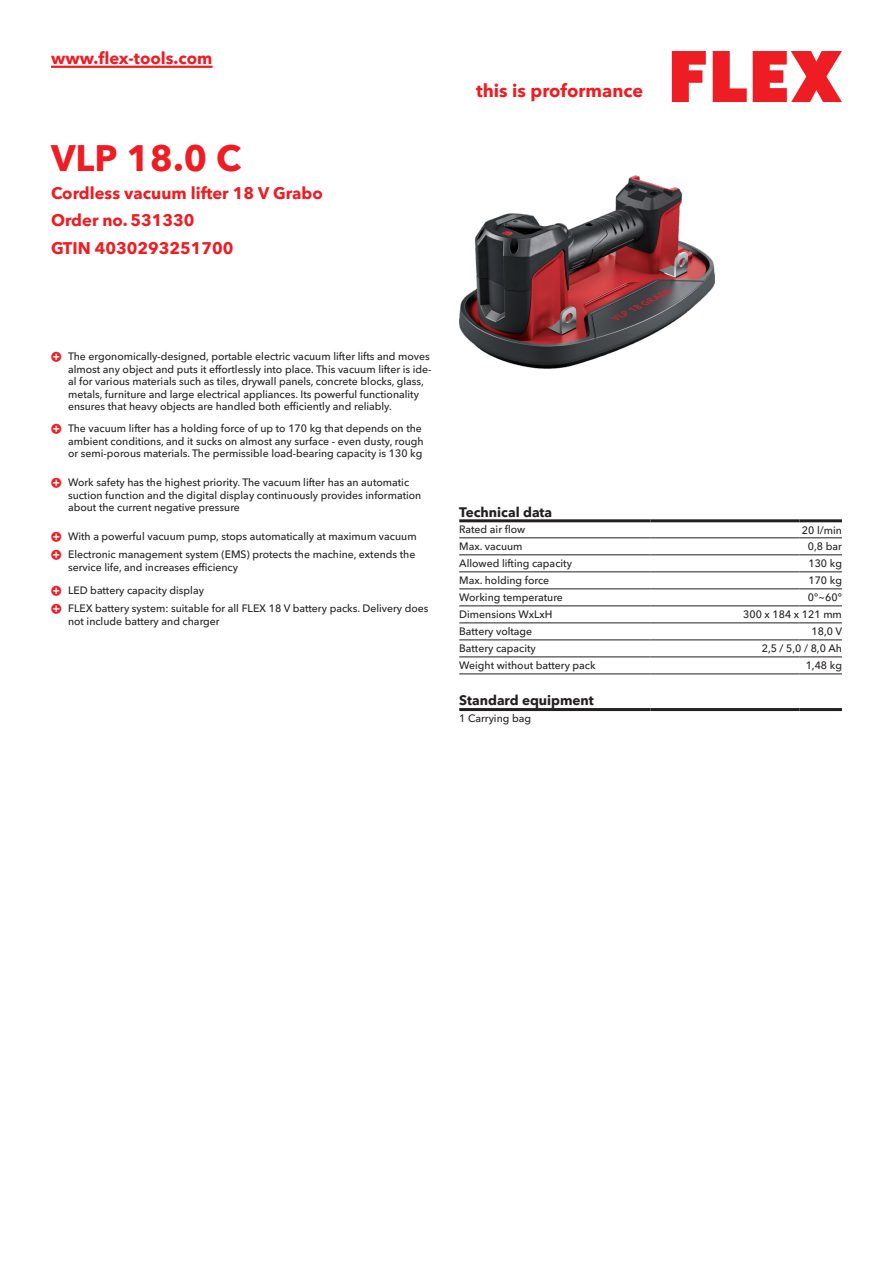
<style>
.page{position:relative;width:893px;height:1263px;background:#fff}
.page>*{position:absolute;margin:0;border:0;box-sizing:border-box;transform-origin:0 0}
.CB_AF_Product-name{font:700 36px "Avenir Next W1 G";color:#ee1d23}
.t1{font:700 18px "Avenir Next W1 G";color:#ee1d23}
.CB_AF_Product-short{font:700 16.5px "Avenir Next W1 G";color:#ee1d23}
.CB_AF_Order-number{font:700 16.5px "Avenir Next W1 G";color:#ee1d23}
.CB_AF_Table-headline{font:700 13.5px "Avenir Next W1 G";color:#231f20}
.CB_AF_Table-specific{font:500 10.5px/12.6px "Avenir Next W1 G";color:#231f20}
</style>
<div class="page">
<svg style="left:672px;top:51px;width:34px;height:51px"></svg>
<svg style="left:713px;top:51px;width:34px;height:51px"></svg>
<svg style="left:753px;top:51px;width:89px;height:51px"></svg>
<hr style="left:51px;top:66px;width:162px;height:2px;background:#ee1d23">
<img style="left:459px;top:175px;width:255px;height:194px">
<hr style="left:459px;top:538px;width:192px;height:1px;background:#231f20">
<hr style="left:651px;top:538px;width:148px;height:1px;background:#231f20">
<hr style="left:799px;top:538px;width:43px;height:1px;background:#231f20">
<hr style="left:459px;top:555px;width:192px;height:1px;background:#231f20">
<hr style="left:651px;top:555px;width:148px;height:1px;background:#231f20">
<hr style="left:799px;top:555px;width:43px;height:1px;background:#231f20">
<hr style="left:459px;top:572px;width:192px;height:1px;background:#231f20">
<hr style="left:651px;top:572px;width:148px;height:1px;background:#231f20">
<hr style="left:799px;top:572px;width:43px;height:1px;background:#231f20">
<hr style="left:459px;top:589px;width:192px;height:1px;background:#231f20">
<hr style="left:651px;top:589px;width:148px;height:1px;background:#231f20">
<hr style="left:799px;top:589px;width:43px;height:1px;background:#231f20">
<hr style="left:459px;top:606px;width:192px;height:1px;background:#231f20">
<hr style="left:651px;top:606px;width:148px;height:1px;background:#231f20">
<hr style="left:799px;top:606px;width:43px;height:1px;background:#231f20">
<hr style="left:459px;top:623px;width:192px;height:1px;background:#231f20">
<hr style="left:651px;top:623px;width:148px;height:1px;background:#231f20">
<hr style="left:799px;top:623px;width:43px;height:1px;background:#231f20">
<hr style="left:459px;top:640px;width:192px;height:1px;background:#231f20">
<hr style="left:651px;top:640px;width:148px;height:1px;background:#231f20">
<hr style="left:799px;top:640px;width:43px;height:1px;background:#231f20">
<hr style="left:459px;top:657px;width:192px;height:1px;background:#231f20">
<hr style="left:651px;top:657px;width:148px;height:1px;background:#231f20">
<hr style="left:799px;top:657px;width:43px;height:1px;background:#231f20">
<hr style="left:459px;top:674px;width:192px;height:1px;background:#231f20">
<hr style="left:651px;top:674px;width:148px;height:1px;background:#231f20">
<hr style="left:799px;top:674px;width:43px;height:1px;background:#231f20">
<hr style="left:459px;top:519px;width:192px;height:3px;background:#231f20">
<hr style="left:651px;top:519px;width:148px;height:3px;background:#231f20">
<hr style="left:799px;top:519px;width:43px;height:3px;background:#231f20">
<hr style="left:459px;top:708px;width:192px;height:3px;background:#231f20">
<hr style="left:651px;top:708px;width:148px;height:3px;background:#231f20">
<hr style="left:799px;top:708px;width:43px;height:3px;background:#231f20">
<h3 class="CB_AF_Product-short" style="left:51px;top:45px;width:163px">www.flex-tools.com</h3>
<p class="CB_AF_Product-name" style="left:51px;top:130px;width:192px">VLP 18.0 C</p>
<p class="CB_AF_Product-short" style="left:51px;top:180px;width:273px">Cordless vacuum lifter 18 V Grabo</p>
<p class="CB_AF_Order-number" style="left:51px;top:207px;width:145px">Order no. 531330</p>
<p class="CB_AF_Order-number" style="left:51px;top:235px;width:184px">GTIN 4030293251700</p>
<h2 class="t1" style="left:476px;top:77px;width:169px">this is proformance</h2>
<p class="CB_AF_Table-specific" style="left:68px;top:349px;width:365px">The ergonomically-designed, portable electric vacuum lifter lifts and moves almost any object and puts it effortlessly into place. This vacuum lifter is ide&shy;al for various materials such as tiles, drywall panels, concrete blocks, glass, metals, furniture and large electrical appliances. Its powerful functionality ensures that heavy objects are handled both efficiently and reliably.</p>
<p class="CB_AF_Table-specific" style="left:68px;top:421px;width:357px">The vacuum lifter has a holding force of up to 170 kg that depends on the ambient conditions, and it sucks on almost any surface - even dusty, rough or semi-porous materials. The permissible load-bearing capacity is 130 kg</p>
<p class="CB_AF_Table-specific" style="left:68px;top:475px;width:355px">Work safety has the highest priority. The vacuum lifter has an automatic suction function and the digital display continuously provides information about the current negative pressure</p>
<p class="CB_AF_Table-specific" style="left:68px;top:529px;width:350px">With a powerful vacuum pump, stops automatically at maximum vacuum</p>
<p class="CB_AF_Table-specific" style="left:68px;top:547px;width:349px">Electronic management system (EMS) protects the machine, extends the service life, and increases efficiency</p>
<p class="CB_AF_Table-specific" style="left:68px;top:583px;width:137px">LED battery capacity display</p>
<p class="CB_AF_Table-specific" style="left:68px;top:601px;width:362px">FLEX battery system: suitable for all FLEX 18 V battery packs. Delivery does not include battery and charger</p>
<p class="CB_AF_Table-headline" style="left:459px;top:501px;width:94px">Technical data</p>
<p class="CB_AF_Table-specific" style="left:459px;top:522px;width:68px">Rated air flow</p>
<p class="CB_AF_Table-specific" style="left:802px;top:523px;width:41px">20 l/min</p>
<p class="CB_AF_Table-specific" style="left:459px;top:539px;width:65px">Max. vacuum</p>
<p class="CB_AF_Table-specific" style="left:808px;top:539px;width:36px">0,8 bar</p>
<p class="CB_AF_Table-specific" style="left:459px;top:556px;width:114px">Allowed lifting capacity</p>
<p class="CB_AF_Table-specific" style="left:808px;top:556px;width:35px">130 kg</p>
<p class="CB_AF_Table-specific" style="left:459px;top:573px;width:92px">Max. holding force</p>
<p class="CB_AF_Table-specific" style="left:808px;top:573px;width:35px">170 kg</p>
<p class="CB_AF_Table-specific" style="left:459px;top:590px;width:105px">Working temperature</p>
<p class="CB_AF_Table-specific" style="left:808px;top:590px;width:36px">0°~60°</p>
<p class="CB_AF_Table-specific" style="left:459px;top:607px;width:95px">Dimensions WxLxH</p>
<p class="CB_AF_Table-specific" style="left:743px;top:607px;width:100px">300 x 184 x 121 mm</p>
<p class="CB_AF_Table-specific" style="left:459px;top:624px;width:75px">Battery voltage</p>
<p class="CB_AF_Table-specific" style="left:811px;top:624px;width:32px">18,0 V</p>
<p class="CB_AF_Table-specific" style="left:459px;top:641px;width:78px">Battery capacity</p>
<p class="CB_AF_Table-specific" style="left:762px;top:641px;width:82px">2,5 / 5,0 / 8,0 Ah</p>
<p class="CB_AF_Table-specific" style="left:459px;top:658px;width:138px">Weight without battery pack</p>
<p class="CB_AF_Table-specific" style="left:806px;top:658px;width:38px">1,48 kg</p>
<p class="CB_AF_Table-headline" style="left:459px;top:689px;width:136px">Standard equipment</p>
<p class="CB_AF_Table-specific" style="left:459px;top:711px;width:73px">1 Carrying bag</p>
</div>
